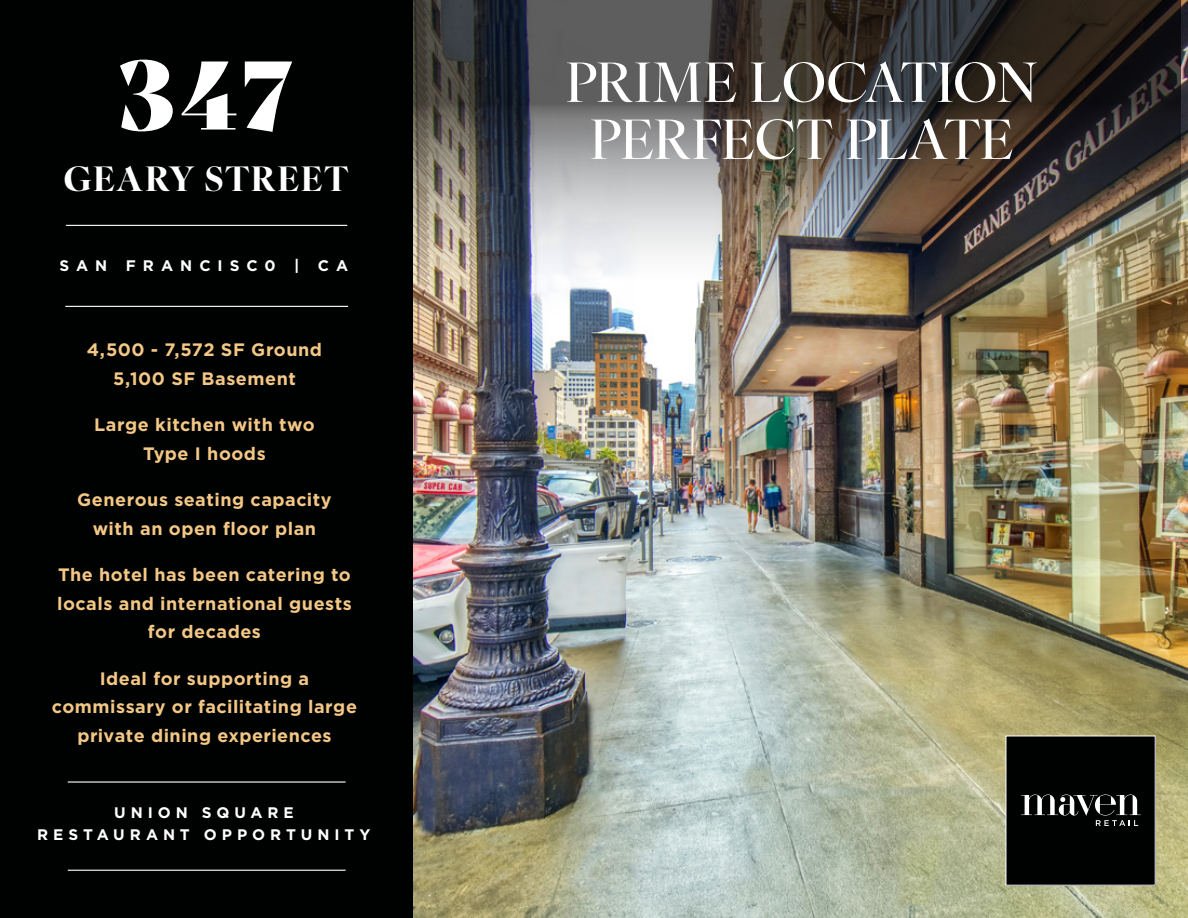
<style>
.page{position:relative;width:1188px;height:918px;background:#fff}
.page>*{position:absolute;margin:0;border:0;box-sizing:border-box;transform-origin:0 0}
.t1{font:94.5px "Bely Display";color:#fff}
.t2{font:500 54px/57px "Ivy Ora Display";letter-spacing:-.005em;color:#fff;text-align:center}
.t3{font:700 33.6px "Ivy Ora Display";letter-spacing:.055em;color:#fff}
.t4{font:700 18px/28.5px "Gotham";letter-spacing:.03em;color:#f3c785;text-align:center}
.t5{font:700 15.3px/21.5px "Gotham";letter-spacing:.325em;color:#fff;text-align:center}
.t6{font:700 15.3px "Gotham";letter-spacing:.455em;color:#fff}
</style>
<div class="page">
<img style="left:413px;top:0;width:775px;height:918px">
<img style="left:413px;top:0;width:768px;height:461px">
<div style="left:0;top:0;width:413px;height:918px;background:#000101"></div>
<div style="left:1006px;top:736px;width:149px;height:149px;background:#000101"></div>
<svg style="left:1021px;top:794px;width:120px;height:32px"></svg>
<hr style="left:65px;top:306px;width:283px;height:1px;background:#fff">
<hr style="left:66px;top:225px;width:281px;height:1px;background:#fff">
<hr style="left:68px;top:781px;width:278px;height:2px;background:#fff">
<hr style="left:68px;top:870px;width:278px;height:1px;background:#fff">
<h1 class="t1" style="left:118px;top:19px;width:176px">347</h1>
<h3 class="t3" style="left:64px;top:152px;width:286px">GEARY STREET</h3>
<p class="t6" style="left:60px;top:255px;width:290px">SAN FRANCISC0 | CA</p>
<p class="t4" style="left:87px;top:335px;width:237px">4,500 - 7,572 SF Ground<br>5,100 SF Basement</p>
<p class="t4" style="left:94px;top:410px;width:222px">Large kitchen with two<br>Type I hoods</p>
<p class="t4" style="left:77px;top:485px;width:256px">Generous seating capacity with an open floor plan</p>
<p class="t4" style="left:57px;top:560px;width:296px">The hotel has been catering to locals and international guests for decades</p>
<p class="t4" style="left:52px;top:664px;width:307px">Ideal for supporting a commissary or facilitating large private dining experiences</p>
<p class="t5" style="left:37px;top:802px;width:335px">UNION SQUARE<br>RESTAURANT OPPORTUNITY</p>
<h2 class="t2" style="left:566px;top:50px;width:473px">PRIME LOCATION<br>PERFECT PLATE</h2>
</div>
